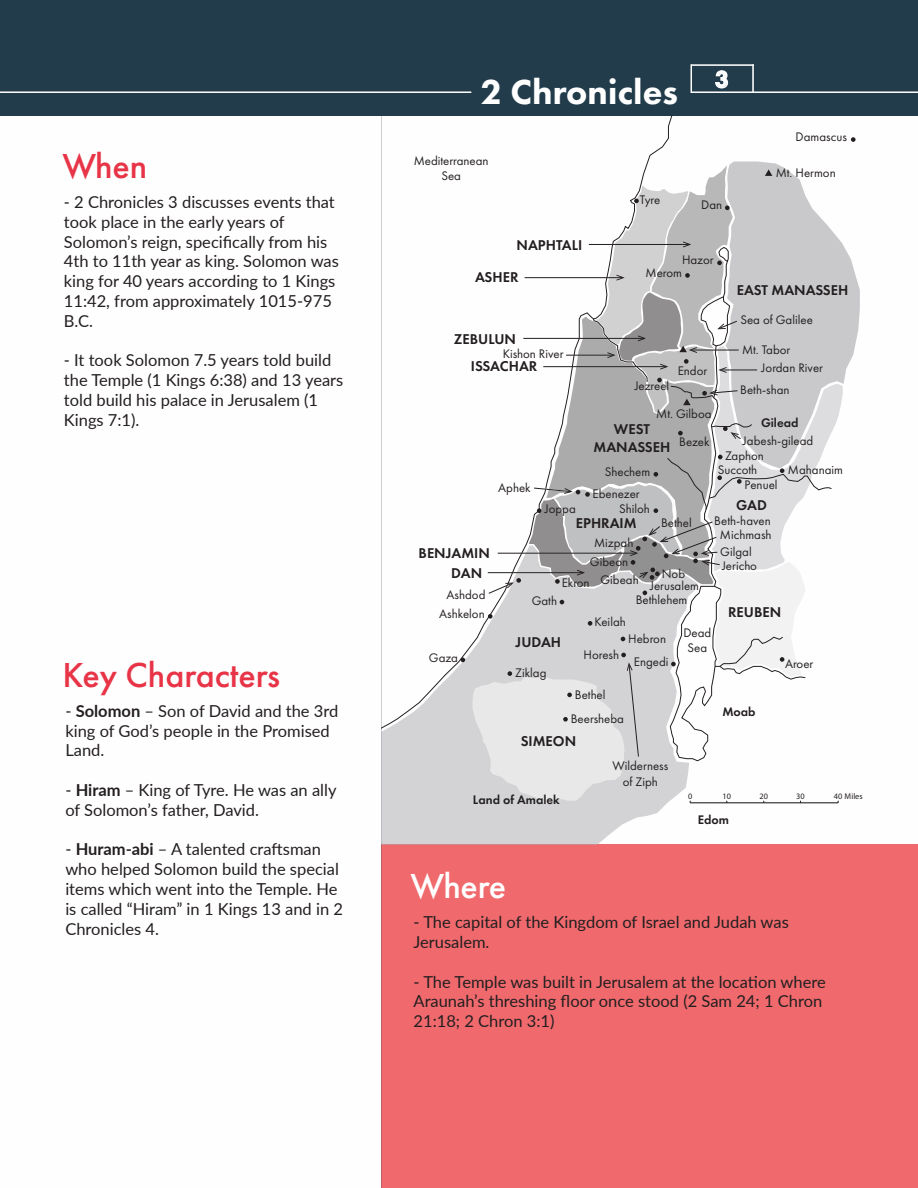
<style>
.page{position:relative;width:918px;height:1188px;background:#fff}
.page>*{position:absolute;margin:0;border:0;box-sizing:border-box;transform-origin:0 0}
.t1{font:500 36px "Futura PT";color:#e83447}
.t2{font:800 36px "Futura PT";color:#fff}
.t3{font:500 36px "Futura PT";letter-spacing:-.02em;color:#fffefe}
.t4{font:600 24px "Futura PT";color:#fff}
.t5{font:16.5px/19.8px "Lato";color:#231f20}
.t6{font:600 14.7px/17.7px "Futura PT";color:#231f20;text-align:center}
.t7{font:12.9px/15.5px "Futura PT";color:#231f20;text-align:center}
.t8{font:600 12.9px "Futura PT";color:#231f20}
.t9{font:8.25px "Myriad Pro";color:#231f20}
.s1{font-weight:700}
</style>
<div class="page">
<div style="left:0;top:0;width:918px;height:115px;background:#223c4c"></div>
<div style="left:381px;top:845px;width:537px;height:343px;background:#f0696d"></div>
<svg style="left:715px;top:70px;width:14px;height:19px"></svg>
<svg style="left:381px;top:730px;width:317px;height:115px;background:#d8d7d8"></svg>
<svg style="left:381px;top:115px;width:294px;height:615px"></svg>
<svg style="left:851px;top:137px;width:5px;height:5px"></svg>
<svg style="left:461px;top:658px;width:4px;height:4px"></svg>
<svg style="left:473px;top:161px;width:387px;height:643px"></svg>
<hr style="left:0;top:91px;width:471px;height:2px;background:#fff">
<hr style="left:691px;top:91px;width:227px;height:2px;background:#fff">
<hr style="left:691px;top:64px;width:63px;height:2px;background:#fff">
<hr style="left:752px;top:64px;width:2px;height:28px;background:#fff">
<svg style="left:691px;top:64px;width:1px;height:27px"></svg>
<h1 class="t1" style="left:63px;top:145px;width:86px">When</h1>
<p class="t5" style="left:64px;top:191px;width:277px">- 2 Chronicles 3 discusses events that took place in the early years of<br>Solomon’s reign, specifically from his<br>4th to 11th year as king. Solomon was king for 40 years according to 1 Kings<br>11:42, from approximately 1015-975<br>B.C.</p>
<p class="t5" style="left:64px;top:350px;width:281px">- It took Solomon 7.5 years told build the Temple (1 Kings 6:38) and 13 years told build his palace in Jerusalem (1<br>Kings 7:1).</p>
<h1 class="t1" style="left:63px;top:653px;width:219px">Key Characters</h1>
<p class="t5" style="left:65px;top:700px;width:275px">- <span class="s1">Solomon</span> – Son of David and the 3rd king of God’s people in the Promised<br>Land.</p>
<p class="t5" style="left:65px;top:779px;width:273px">- <span class="s1">Hiram</span> – King of Tyre. He was an ally of Solomon’s father, David.</p>
<p class="t5" style="left:65px;top:839px;width:279px">- <span class="s1">Huram-abi</span> – A talented craftsman who helped Solomon build the special items which went into the Temple. He is called “Hiram” in 1 Kings 13 and in 2<br>Chronicles 4.</p>
<h1 class="t2" style="left:481px;top:70px;width:199px">2 Chronicles</h1>
<h2 class="t4" style="left:715px;top:64px;width:15px">3</h2>
<p class="t7" style="left:414px;top:153px;width:76px">Mediterranean<br>Sea</p>
<p class="t7" style="left:640px;top:192px;width:22px">Tyre</p>
<p class="t7" style="left:701px;top:197px;width:22px">Dan</p>
<p class="t7" style="left:796px;top:129px;width:53px">Damascus</p>
<p class="t7" style="left:776px;top:165px;width:62px">Mt. Hermon</p>
<p class="t6" style="left:517px;top:236px;width:67px">NAPHTALI</p>
<p class="t6" style="left:475px;top:268px;width:45px">ASHER</p>
<p class="t6" style="left:454px;top:330px;width:64px">ZEBULUN</p>
<p class="t7" style="left:503px;top:346px;width:62px">Kishon River</p>
<p class="t6" style="left:471px;top:358px;width:68px">ISSACHAR</p>
<p class="t7" style="left:682px;top:252px;width:33px">Hazor</p>
<p class="t7" style="left:646px;top:265px;width:38px">Merom</p>
<p class="t7" style="left:678px;top:363px;width:31px">Endor</p>
<p class="t6" style="left:737px;top:281px;width:113px">EAST MANASSEH</p>
<p class="t7" style="left:740px;top:312px;width:74px">Sea of Galilee</p>
<p class="t7" style="left:742px;top:342px;width:50px">Mt. Tabor</p>
<p class="t7" style="left:762px;top:360px;width:63px">Jordan River</p>
<p class="t6" style="left:451px;top:543px;width:40px;line-height:19.8px;text-align:left;text-indent:-33px">BENJAMIN<br>DAN</p>
<p class="t7" style="left:439px;top:585px;width:48px;line-height:19.6px">Ashdod<br>Ashkelon</p>
<p class="t7" style="left:429px;top:650px;width:31px">Gaza</p>
<p class="t7" style="left:498px;top:480px;width:34px">Aphek</p>
<p class="t7" style="left:635px;top:378px;width:36px">Jezreel</p>
<p class="t7" style="left:740px;top:382px;width:51px">Beth-shan</p>
<p class="t7" style="left:656px;top:406px;width:57px">Mt. Gilboa</p>
<p class="t8" style="left:761px;top:414px;width:39px">Gilead</p>
<p class="t6" style="left:594px;top:420px;width:78px">WEST<br>MANASSEH</p>
<p class="t7" style="left:743px;top:433px;width:72px">Jabesh-gilead</p>
<p class="t7" style="left:679px;top:434px;width:32px">Bezek</p>
<p class="t7" style="left:725px;top:448px;width:40px">Zaphon</p>
<p class="t7" style="left:745px;top:477px;width:34px">Penuel</p>
<p class="t7" style="left:718px;top:462px;width:41px">Succoth</p>
<p class="t7" style="left:788px;top:462px;width:57px">Mahanaim</p>
<p class="t7" style="left:605px;top:464px;width:47px">Shechem</p>
<p class="t7" style="left:593px;top:486px;width:49px">Ebenezer</p>
<p class="t6" style="left:736px;top:496px;width:32px">GAD</p>
<p class="t7" style="left:619px;top:501px;width:32px">Shiloh</p>
<p class="t7" style="left:545px;top:501px;width:33px">Joppa</p>
<p class="t7" style="left:661px;top:514px;width:32px">Bethel</p>
<p class="t7" style="left:714px;top:513px;width:58px">Beth-haven</p>
<p class="t6" style="left:576px;top:514px;width:62px">EPHRAIM</p>
<p class="t7" style="left:720px;top:527px;width:53px">Michmash</p>
<p class="t7" style="left:594px;top:535px;width:41px">Mizpah</p>
<p class="t7" style="left:720px;top:544px;width:33px">Gilgal</p>
<p class="t7" style="left:601px;top:552px;width:40px;line-height:18.8px;text-align:left;text-indent:-11px">Gibeon<br>Gibeah</p>
<p class="t7" style="left:722px;top:558px;width:36px">Jericho</p>
<p class="t7" style="left:662px;top:566px;width:25px">Nob</p>
<p class="t7" style="left:562px;top:575px;width:29px">Ekron</p>
<p class="t7" style="left:650px;top:578px;width:51px">Jerusalem</p>
<p class="t7" style="left:532px;top:593px;width:27px">Gath</p>
<p class="t6" style="left:516px;top:633px;width:47px">JUDAH</p>
<p class="t7" style="left:515px;top:665px;width:33px">Ziklag</p>
<p class="t7" style="left:636px;top:592px;width:53px">Bethlehem</p>
<p class="t7" style="left:595px;top:614px;width:33px">Keilah</p>
<p class="t7" style="left:584px;top:647px;width:37px">Horesh</p>
<p class="t7" style="left:628px;top:631px;width:39px">Hebron</p>
<p class="t7" style="left:634px;top:654px;width:36px">Engedi</p>
<p class="t7" style="left:571px;top:682px;width:55px;line-height:24.5px;text-align:left;text-indent:4px">Bethel<br>Beersheba</p>
<p class="t7" style="left:683px;top:625px;width:29px">Dead<br>Sea</p>
<p class="t6" style="left:521px;top:732px;width:57px">SIMEON</p>
<p class="t7" style="left:612px;top:758px;width:57px">Wilderness of Ziph</p>
<p class="t6" style="left:728px;top:603px;width:55px">REUBEN</p>
<p class="t8" style="left:722px;top:703px;width:35px">Moab</p>
<p class="t7" style="left:785px;top:656px;width:30px">Aroer</p>
<p class="t8" style="left:473px;top:791px;width:88px">Land of Amalek</p>
<p class="t9" style="left:688px;top:791px;width:6px">0</p>
<p class="t9" style="left:723px;top:791px;width:10px">10</p>
<p class="t9" style="left:760px;top:791px;width:10px">20</p>
<p class="t9" style="left:796px;top:791px;width:10px">30</p>
<p class="t9" style="left:834px;top:791px;width:30px">40 Miles</p>
<p class="t8" style="left:698px;top:811px;width:33px">Edom</p>
<h1 class="t3" style="left:411px;top:865px;width:97px">Where</h1>
<p class="t5" style="left:414px;top:912px;width:377px">- The capital of the Kingdom of Israel and Judah was<br>Jerusalem.</p>
<p class="t5" style="left:414px;top:971px;width:414px">- The Temple was built in Jerusalem at the location where<br>Araunah’s threshing floor once stood (2 Sam 24; 1 Chron<br>21:18; 2 Chron 3:1)</p>
</div>
